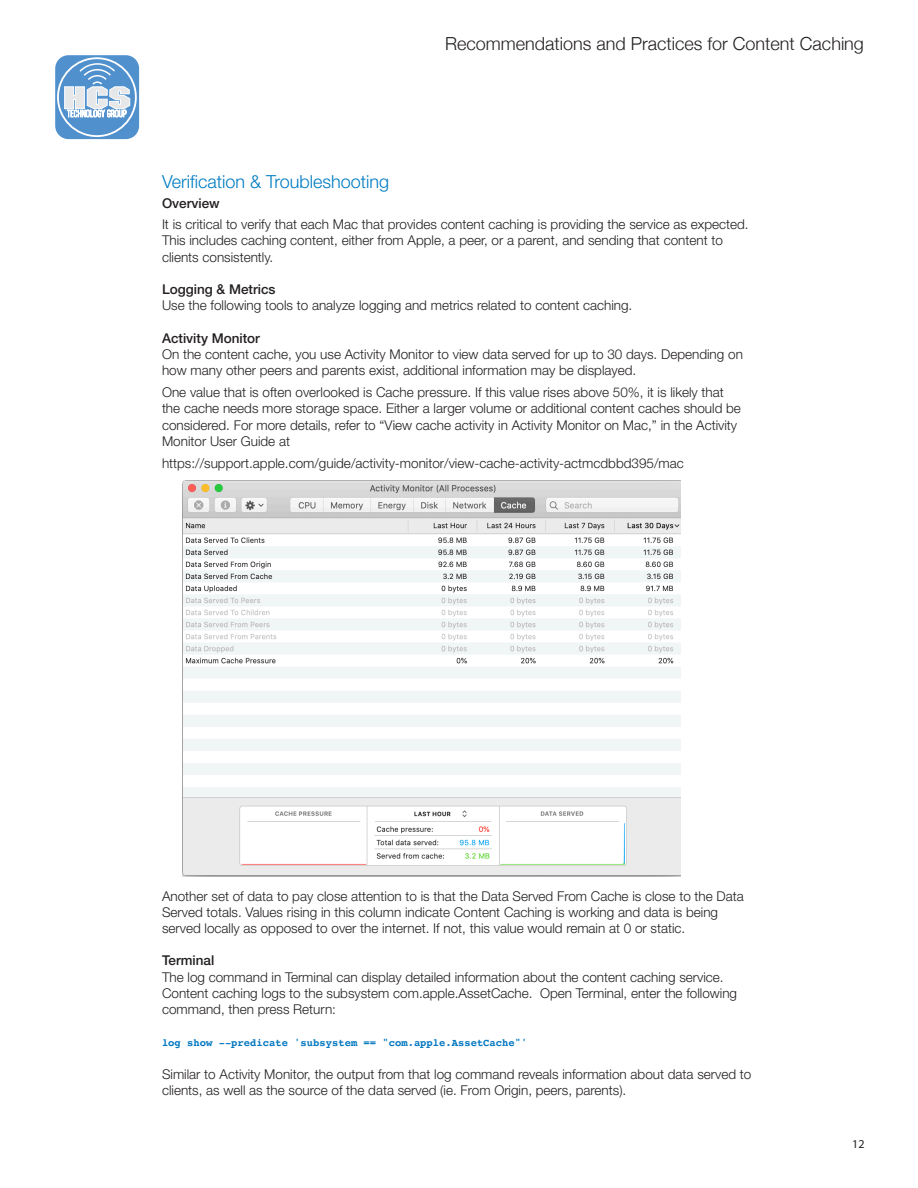
<style>
.page{position:relative;width:918px;height:1188px;background:#fff}
.page>*{position:absolute;margin:0;border:0;box-sizing:border-box;transform-origin:0 0}
.t1{font:300 18px "Helvetica Neue";color:#231f20}
.Lead_head-Color{font:300 18px "Helvetica Neue LT Std";color:#007cc2}
.Copy-Helvetica_Light{font:300 13.5px/16.2px "Helvetica Neue LT Std";color:#231f20}
.Lead_head-Color-2{font:500 13.5px "Helvetica Neue LT Std";color:#231f20}
.t2{font:12px "Myriad Pro";color:#231f20}
.Copy-Helvetica_Light-2{font:700 10.5px "Courier";color:#0077c0}
</style>
<div class="page">
<svg style="left:54px;top:54px;width:86px;height:86px"></svg>
<div style="left:55px;top:55px;width:84px;height:84px;background:#5090cc;border-radius:13px"></div>
<svg style="left:64px;top:62px;width:66px;height:57px"></svg>
<div style="left:57px;top:57px;width:80px;height:80px;border:2px solid #fff;border-radius:50%"></div>
<img style="left:183px;top:481px;width:497px;height:396px">
<h1 class="t1" style="left:445px;top:29px;width:420px">Recommendations and Practices for Content Caching</h1>
<p class="Lead_head-Color" style="left:162px;top:170px;width:229px">Verification &amp; Troubleshooting</p>
<p class="Lead_head-Color-2" style="left:162px;top:196px;width:59px">Overview</p>
<p class="Copy-Helvetica_Light" style="left:162px;top:216px;width:588px">It is critical to verify that each Mac that provides content caching is providing the service as expected.<br>This includes caching content, either from Apple, a peer, or a parent, and sending that content to clients consistently.</p>
<p class="Lead_head-Color-2" style="left:162px;top:281px;width:115px">Logging &amp; Metrics</p>
<p class="Copy-Helvetica_Light" style="left:162px;top:297px;width:472px">Use the following tools to analyze logging and metrics related to content caching.</p>
<p class="Lead_head-Color-2" style="left:162px;top:330px;width:100px">Activity Monitor</p>
<p class="Copy-Helvetica_Light" style="left:162px;top:346px;width:582px">On the content cache, you use Activity Monitor to view data served for up to 30 days. Depending on how many other peers and parents exist, additional information may be displayed.</p>
<p class="Copy-Helvetica_Light" style="left:162px;top:384px;width:580px">One value that is often overlooked is Cache pressure. If this value rises above 50%, it is likely that the cache needs more storage space. Either a larger volume or additional content caches should be considered. For more details, refer to “View cache activity in Activity Monitor on Mac,” in the Activity Monitor User Guide at</p>
<p class="Copy-Helvetica_Light" style="left:162px;top:455px;width:523px">https://support.apple.com/guide/activity-monitor/view-cache-activity-actmcdbbd395/mac</p>
<p class="Copy-Helvetica_Light" style="left:162px;top:887px;width:583px">Another set of data to pay close attention to is that the Data Served From Cache is close to the Data<br>Served totals. Values rising in this column indicate Content Caching is working and data is being served locally as opposed to over the internet. If not, this value would remain at 0 or static.</p>
<p class="Lead_head-Color-2" style="left:162px;top:953px;width:54px">Terminal</p>
<p class="Copy-Helvetica_Light" style="left:162px;top:968px;width:577px">The log command in Terminal can display detailed information about the content caching service.<br>Content caching logs to the subsystem com.apple.AssetCache. Open Terminal, enter the following command, then press Return:</p>
<p class="Copy-Helvetica_Light-2" style="left:162px;top:1035px;width:367px">log show --predicate 'subsystem == "com.apple.AssetCache"'</p>
<p class="Copy-Helvetica_Light" style="left:162px;top:1066px;width:591px">Similar to Activity Monitor, the output from that log command reveals information about data served to clients, as well as the source of the data served (ie. From Origin, peers, parents).</p>
<p class="t2" style="left:852px;top:1136px;width:14px">12</p>
</div>
